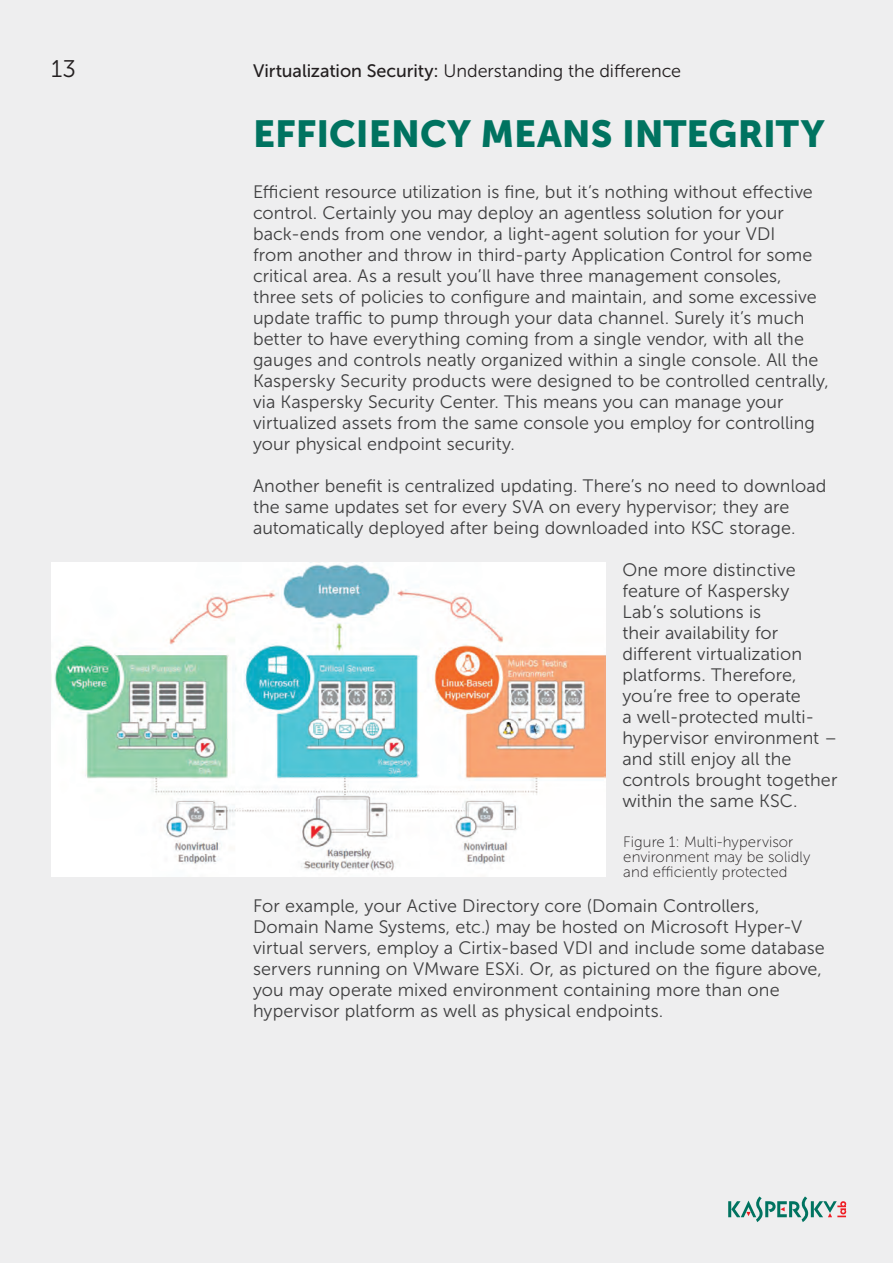
<style>
.page{position:relative;width:893px;height:1263px;background:#fff}
.page>*{position:absolute;margin:0;border:0;box-sizing:border-box;transform-origin:0 0}
.Header_1{font:37.5px "Museo Sans 900";color:#007360}
.t1{font:24px "Museo Sans 300";color:#231f20}
.Body{font:18px/21px "Museo Sans 300";letter-spacing:.005em;color:#3e3e3f}
.t2{font:18px "Museo Sans 300";letter-spacing:-.005em;color:#231f20}
.t3{font:15px/15px "Museo Sans 100";letter-spacing:.005em;color:#231f20}
.s1{font-family:"Museo Sans 500"}
</style>
<div class="page">
<div style="left:0;top:0;width:891px;height:1263px;background:#eeeeef"></div>
<svg style="left:728px;top:1196px;width:118px;height:26px"></svg>
<img style="left:51px;top:562px;width:554px;height:315px">
<h2 class="t1" style="left:51px;top:55px;width:26px">13</h2>
<p class="t2" style="left:253px;top:61px;width:430px"><span class="s1">Virtualization Security:</span> Understanding the difference</p>
<p class="Header_1" style="left:253px;top:113px;width:573px">EFFICIENCY MEANS INTEGRITY</p>
<p class="Body" style="left:253px;top:181px;width:577px">Efficient resource utilization is fine, but it’s nothing without effective control. Certainly you may deploy an agentless solution for your back-ends from one vendor, a light-agent solution for your VDI<br>from another and throw in third-party Application Control for some critical area. As a result you’ll have three management consoles, three sets of policies to configure and maintain, and some excessive update traffic to pump through your data channel. Surely it’s much better to have everything coming from a single vendor, with all the gauges and controls neatly organized within a single console. All the Kaspersky Security products were designed to be controlled centrally, via Kaspersky Security Center. This means you can manage your virtualized assets from the same console you employ for controlling your physical endpoint security.</p>
<p class="Body" style="left:253px;top:475px;width:575px">Another benefit is centralized updating. There’s no need to download the same updates set for every SVA on every hypervisor; they are automatically deployed after being downloaded into KSC storage.</p>
<p class="Body" style="left:622px;top:559px;width:217px">One more distinctive feature of Kaspersky<br>Lab’s solutions is<br>their availability for different virtualization platforms. Therefore, you’re free to operate<br>a well-protected multi&shy;hypervisor environment – and still enjoy all the controls brought together within the same KSC.</p>
<p class="t3" style="left:623px;top:834px;width:189px">Figure 1: Multi-hypervisor environment may be solidly and efficiently protected</p>
<p class="Body" style="left:253px;top:896px;width:573px">For example, your Active Directory core (Domain Controllers, Domain Name Systems, etc.) may be hosted on Microsoft Hyper-V virtual servers, employ a Cirtix-based VDI and include some database servers running on VMware ESXi. Or, as pictured on the figure above, you may operate mixed environment containing more than one hypervisor platform as well as physical endpoints.</p>
</div>
